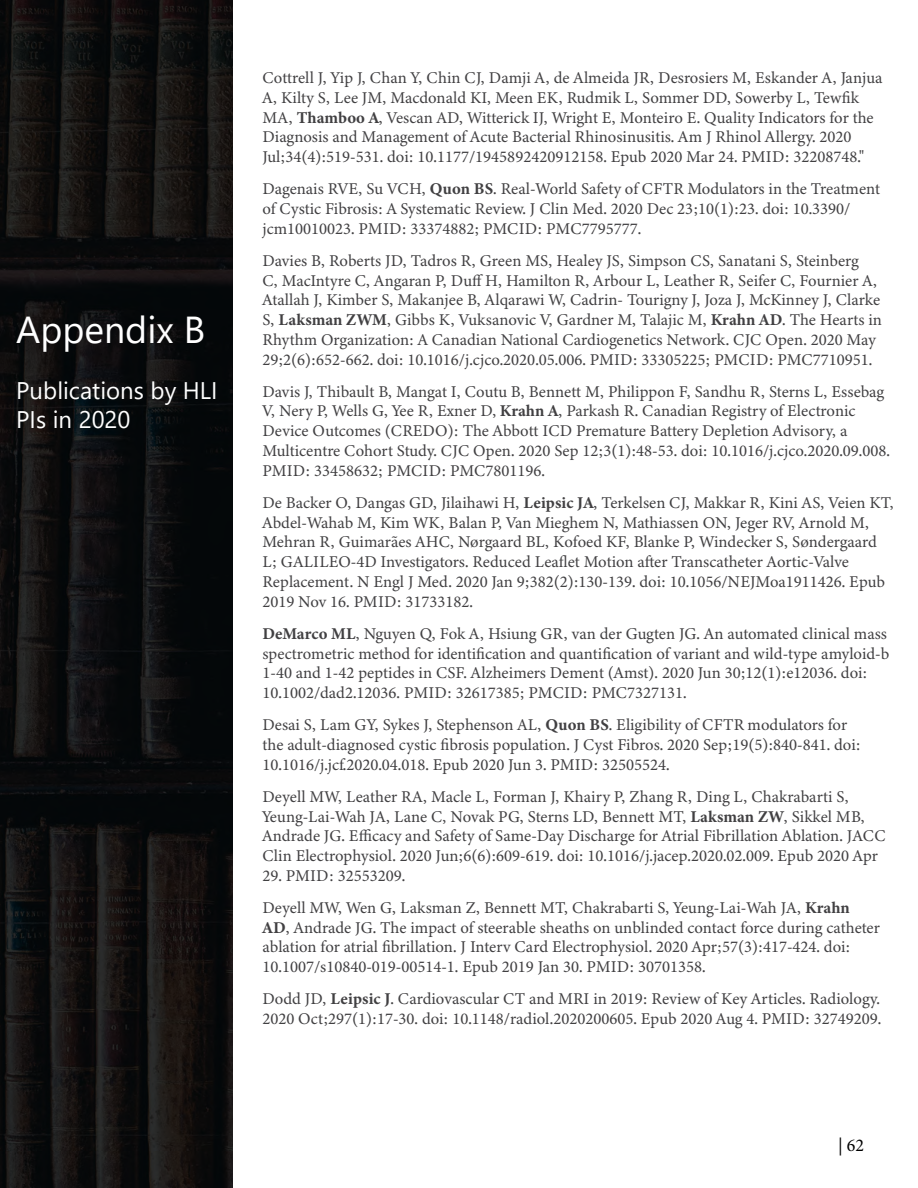
<style>
.page{position:relative;width:918px;height:1188px;background:#fff}
.page>*{position:absolute;margin:0;border:0;box-sizing:border-box;transform-origin:0 0}
.t1{font:37.5px "Segoe UI";color:#fff}
.t2{font:24px/28.8px "Segoe UI";color:#fff}
.t3{font:18px "Minion Pro";color:#000}
.t4{font:16.5px/19.8px "Minion Variable Concept";color:#414042}
</style>
<div class="page">
<img style="left:0;top:0;width:232px;height:1188px">
<h1 class="t1" style="left:16px;top:295px;width:191px">Appendix B</h1>
<h2 class="t2" style="left:16px;top:374px;width:203px">Publications by HLI<br>PIs in 2020</h2>
<p class="t4" style="left:262px;top:68px;width:622px">Cottrell J, Yip J, Chan Y, Chin CJ, Damji A, de Almeida JR, Desrosiers M, Eskander A, Janjua A, Kilty S, Lee JM, Macdonald KI, Meen EK, Rudmik L, Sommer DD, Sowerby L, Tewfik MA, Thamboo A, Vescan AD, Witterick IJ, Wright E, Monteiro E. Quality Indicators for the Diagnosis and Management of Acute Bacterial Rhinosinusitis. Am J Rhinol Allergy. 2020<br>Jul;34(4):519-531. doi: 10.1177/1945892420912158. Epub 2020 Mar 24. PMID: 32208748."</p>
<p class="t4" style="left:262px;top:179px;width:619px">Dagenais RVE, Su VCH, Quon BS. Real-World Safety of CFTR Modulators in the Treatment of Cystic Fibrosis: A Systematic Review. J Clin Med. 2020 Dec 23;10(1):23. doi: 10.3390/ jcm10010023. PMID: 33374882; PMCID: PMC7795777.</p>
<p class="t4" style="left:262px;top:250px;width:621px">Davies B, Roberts JD, Tadros R, Green MS, Healey JS, Simpson CS, Sanatani S, Steinberg<br>C, MacIntyre C, Angaran P, Duff H, Hamilton R, Arbour L, Leather R, Seifer C, Fournier A, Atallah J, Kimber S, Makanjee B, Alqarawi W, Cadrin- Tourigny J, Joza J, McKinney J, Clarke S, Laksman ZWM, Gibbs K, Vuksanovic V, Gardner M, Talajic M, Krahn AD. The Hearts in Rhythm Organization: A Canadian National Cardiogenetics Network. CJC Open. 2020 May 29;2(6):652-662. doi: 10.1016/j.cjco.2020.05.006. PMID: 33305225; PMCID: PMC7710951.</p>
<p class="t4" style="left:262px;top:381px;width:629px">Davis J, Thibault B, Mangat I, Coutu B, Bennett M, Philippon F, Sandhu R, Sterns L, Essebag V, Nery P, Wells G, Yee R, Exner D, Krahn A, Parkash R. Canadian Registry of Electronic Device Outcomes (CREDO): The Abbott ICD Premature Battery Depletion Advisory, a Multicentre Cohort Study. CJC Open. 2020 Sep 12;3(1):48-53. doi: 10.1016/j.cjco.2020.09.008.<br>PMID: 33458632; PMCID: PMC7801196.</p>
<p class="t4" style="left:262px;top:493px;width:633px">De Backer O, Dangas GD, Jilaihawi H, Leipsic JA, Terkelsen CJ, Makkar R, Kini AS, Veien KT, Abdel-Wahab M, Kim WK, Balan P, Van Mieghem N, Mathiassen ON, Jeger RV, Arnold M, Mehran R, Guimarães AHC, Nørgaard BL, Kofoed KF, Blanke P, Windecker S, Søndergaard L; GALILEO-4D Investigators. Reduced Leaflet Motion after Transcatheter Aortic-Valve Replacement. N Engl J Med. 2020 Jan 9;382(2):130-139. doi: 10.1056/NEJMoa1911426. Epub 2019 Nov 16. PMID: 31733182.</p>
<p class="t4" style="left:262px;top:623px;width:628px">DeMarco ML, Nguyen Q, Fok A, Hsiung GR, van der Gugten JG. An automated clinical mass spectrometric method for identification and quantification of variant and wild-type amyloid-b 1-40 and 1-42 peptides in CSF. Alzheimers Dement (Amst). 2020 Jun 30;12(1):e12036. doi:<br>10.1002/dad2.12036. PMID: 32617385; PMCID: PMC7327131.</p>
<p class="t4" style="left:262px;top:715px;width:600px">Desai S, Lam GY, Sykes J, Stephenson AL, Quon BS. Eligibility of CFTR modulators for the adult-diagnosed cystic fibrosis population. J Cyst Fibros. 2020 Sep;19(5):840-841. doi:<br>10.1016/j.jcf.2020.04.018. Epub 2020 Jun 3. PMID: 32505524.</p>
<p class="t4" style="left:262px;top:786px;width:625px">Deyell MW, Leather RA, Macle L, Forman J, Khairy P, Zhang R, Ding L, Chakrabarti S, Yeung-Lai-Wah JA, Lane C, Novak PG, Sterns LD, Bennett MT, Laksman ZW, Sikkel MB, Andrade JG. Efficacy and Safety of Same-Day Discharge for Atrial Fibrillation Ablation. JACC Clin Electrophysiol. 2020 Jun;6(6):609-619. doi: 10.1016/j.jacep.2020.02.009. Epub 2020 Apr</p>
<p class="t4" style="left:262px;top:860px;width:589px;line-height:32px">29. PMID: 32553209.<br>Deyell MW, Wen G, Laksman Z, Bennett MT, Chakrabarti S, Yeung-Lai-Wah JA, Krahn</p>
<p class="t4" style="left:262px;top:917px;width:619px">AD, Andrade JG. The impact of steerable sheaths on unblinded contact force during catheter ablation for atrial fibrillation. J Interv Card Electrophysiol. 2020 Apr;57(3):417-424. doi:<br>10.1007/s10840-019-00514-1. Epub 2019 Jan 30. PMID: 30701358.</p>
<p class="t4" style="left:262px;top:989px;width:620px">Dodd JD, Leipsic J. Cardiovascular CT and MRI in 2019: Review of Key Articles. Radiology.<br>2020 Oct;297(1):17-30. doi: 10.1148/radiol.2020200605. Epub 2020 Aug 4. PMID: 32749209.</p>
<p class="t3" style="left:838px;top:1134px;width:28px">| 62</p>
</div>
